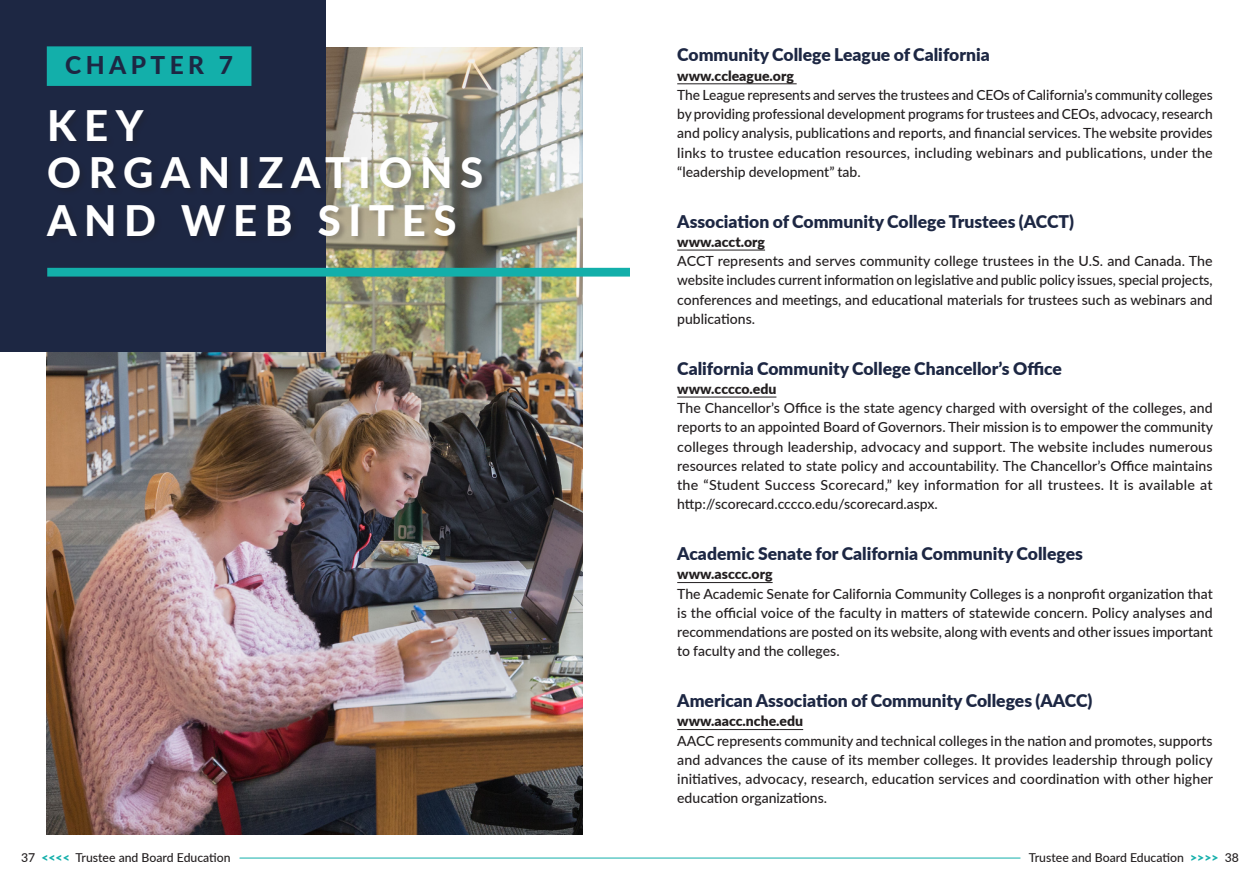
<style>
.page{position:relative;width:1260px;height:882px;background:#fff}
.page>*{position:absolute;margin:0;border:0;box-sizing:border-box;transform-origin:0 0}
.t1{font:800 42px/47.2px "Lato";letter-spacing:.18em;color:#fff}
.t2{font:800 24.5px "Lato";letter-spacing:.18em;color:#1d2743}
.t3{font:900 17.5px "Lato";color:#1d2743}
.t4{font:500 14px/19.2px "Lato";color:#231f20;text-align:justify}
.t5{font:900 14px "Lato";color:#231f20}
.t6{font:500 12.25px "Lato";color:#231f20}
.s1{font-weight:900;color:#13afaa}
</style>
<div class="page">
<hr style="left:240px;top:858px;width:780px;height:1px;background:#13afaa">
<img style="left:47px;top:47px;width:536px;height:788px">
<div style="left:0;top:0;width:325px;height:352px;background:#1d2743"></div>
<div style="left:46px;top:110px;width:444px;height:133px;background:#231f20;opacity:.26"></div>
<div style="left:47px;top:268px;width:583px;height:9px;background:#13afaa"></div>
<hr style="left:677px;top:83px;width:120px;height:1px;background:#231f20">
<hr style="left:677px;top:250px;width:88px;height:1px;background:#231f20">
<hr style="left:677px;top:397px;width:99px;height:1px;background:#231f20">
<hr style="left:677px;top:582px;width:96px;height:1px;background:#231f20">
<hr style="left:677px;top:729px;width:126px;height:1px;background:#231f20">
<div style="left:47px;top:46px;width:204px;height:40px;background:#13afaa;border:2px solid #13afaa"></div>
<p class="t2" style="left:65px;top:47px;width:169px">CHAPTER 7</p>
<p class="t1" style="left:47px;top:100px;width:438px">KEY<br>ORGANIZATIONS<br>AND WEB SITES</p>
<p class="t3" style="left:677px;top:42px;width:314px">Community College League of California</p>
<p class="t5" style="left:677px;top:65px;width:118px">www.ccleague.org</p>
<p class="t4" style="left:677px;top:85px;width:537px">The League represents and serves the trustees and CEOs of California’s community colleges by providing professional development programs for trustees and CEOs, advocacy, research and policy analysis, publications and reports, and financial services. The website provides links to trustee education resources, including webinars and publications, under the “leadership development” tab.</p>
<p class="t3" style="left:677px;top:208px;width:398px">Association of Community College Trustees (ACCT)</p>
<p class="t5" style="left:677px;top:231px;width:89px">www.acct.org</p>
<p class="t4" style="left:677px;top:251px;width:537px">ACCT represents and serves community college trustees in the U.S. and Canada. The website includes current information on legislative and public policy issues, special projects, conferences and meetings, and educational materials for trustees such as webinars and publications.</p>
<p class="t3" style="left:677px;top:355px;width:386px">California Community College Chancellor’s Office</p>
<p class="t5" style="left:677px;top:378px;width:101px">www.cccco.edu</p>
<p class="t4" style="left:677px;top:398px;width:537px">The Chancellor’s Office is the state agency charged with oversight of the colleges, and reports to an appointed Board of Governors. Their mission is to empower the community colleges through leadership, advocacy and support. The website includes numerous resources related to state policy and accountability. The Chancellor’s Office maintains the “Student Success Scorecard,” key information for all trustees. It is available at http://scorecard.cccco.edu/scorecard.aspx.</p>
<p class="t3" style="left:677px;top:541px;width:407px">Academic Senate for California Community Colleges</p>
<p class="t5" style="left:677px;top:564px;width:97px">www.asccc.org</p>
<p class="t4" style="left:677px;top:583px;width:537px">The Academic Senate for California Community Colleges is a nonprofit organization that is the official voice of the faculty in matters of statewide concern. Policy analyses and recommendations are posted on its website, along with events and other issues important to faculty and the colleges.</p>
<p class="t3" style="left:677px;top:688px;width:417px">American Association of Community Colleges (AACC)</p>
<p class="t5" style="left:677px;top:711px;width:127px">www.aacc.nche.edu</p>
<p class="t4" style="left:677px;top:730px;width:537px">AACC represents community and technical colleges in the nation and promotes, supports and advances the cause of its member colleges. It provides leadership through policy initiatives, advocacy, research, education services and coordination with other higher education organizations.</p>
<p class="t6" style="left:21px;top:849px;width:211px">37 <span class="s1">&lt;&lt;&lt;&lt;</span> Trustee and Board Education</p>
<p class="t6" style="left:1029px;top:849px;width:212px">Trustee and Board Education <span class="s1">&gt;&gt;&gt;&gt;</span> 38</p>
</div>
